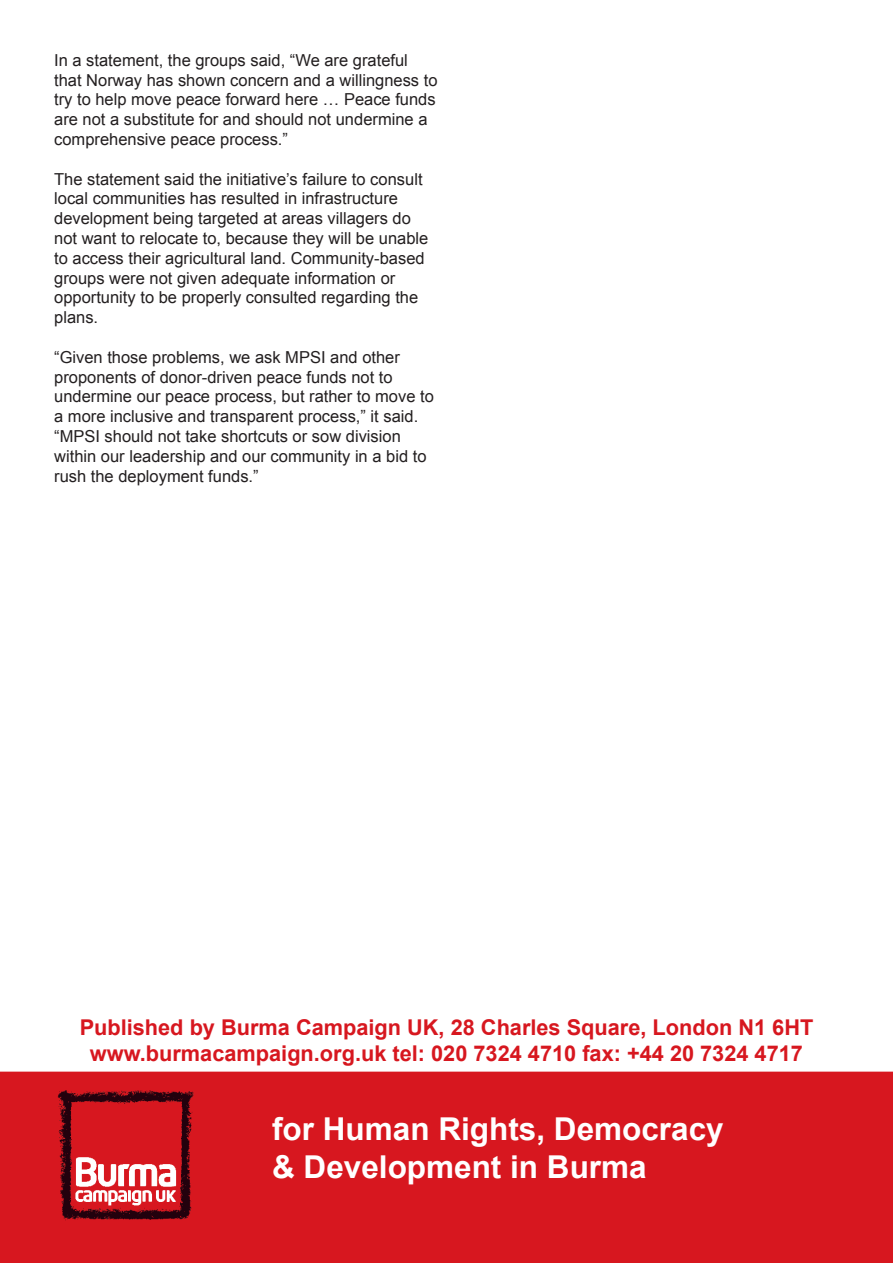
<style>
.page{position:relative;width:893px;height:1263px;background:#fff}
.page>*{position:absolute;margin:0;border:0;box-sizing:border-box;transform-origin:0 0}
.t1{font:700 31.5px "Arial";color:#fff}
.t2{font:700 21.75px "Arial";color:#d7171f}
.t3{font:16.5px/19.8px "Arial";color:#231f20}
</style>
<div class="page">
<div style="left:0;top:1071px;width:893px;height:192px;background:#d7171f;border:2px solid #d7171f"></div>
<img style="left:57px;top:1090px;width:137px;height:131px">
<p class="t3" style="left:54px;top:50px;width:385px">In a statement, the groups said, “We are grateful that Norway has shown concern and a willingness to try to help move peace forward here … Peace funds are not a substitute for and should not undermine a comprehensive peace process.”</p>
<p class="t3" style="left:54px;top:169px;width:376px">The statement said the initiative’s failure to consult local communities has resulted in infrastructure development being targeted at areas villagers do not want to relocate to, because they will be unable to access their agricultural land. Community-based groups were not given adequate information or opportunity to be properly consulted regarding the plans.</p>
<p class="t3" style="left:54px;top:347px;width:381px">“Given those problems, we ask MPSI and other proponents of donor-driven peace funds not to undermine our peace process, but rather to move to a more inclusive and transparent process,” it said. “MPSI should not take shortcuts or sow division within our leadership and our community in a bid to rush the deployment funds.”</p>
<p class="t2" style="left:80px;top:1013px;width:735px">Published by Burma Campaign UK, 28 Charles Square, London N1 6HT</p>
<p class="t2" style="left:90px;top:1039px;width:715px">www.burmacampaign.org.uk tel: 020 7324 4710 fax: +44 20 7324 4717</p>
<p class="t1" style="left:272px;top:1108px;width:453px">for Human Rights, Democracy</p>
<p class="t1" style="left:272px;top:1146px;width:376px">&amp; Development in Burma</p>
</div>
